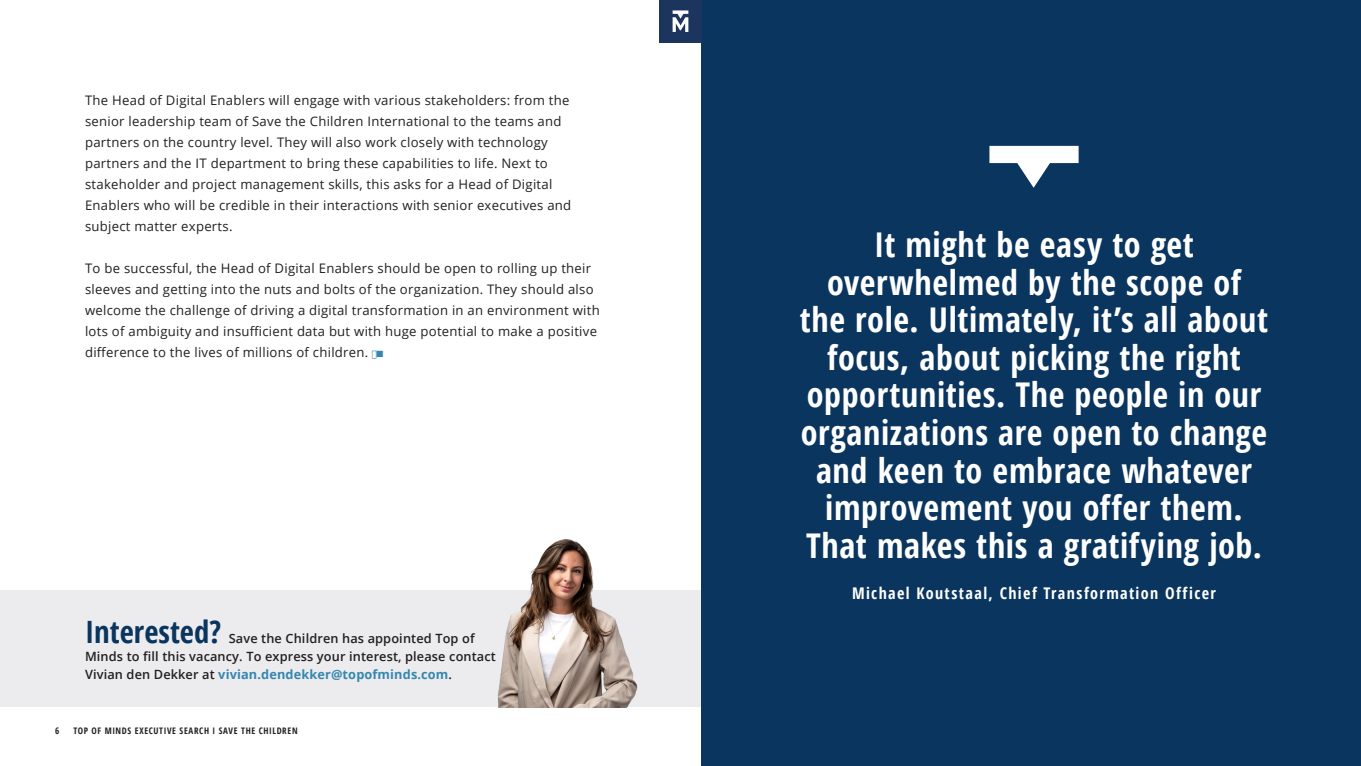
<style>
.page{position:relative;width:1361px;height:766px;background:#fff}
.page>*{position:absolute;margin:0;border:0;box-sizing:border-box;transform-origin:0 0}
.Page_header_kopie{font:700 condensed 34.05px/37.5px "Open Sans";letter-spacing:.02em;color:#fff;text-align:center}
.t1{font:700 condensed 30.75px "Open Sans";color:#0a355e}
.t2{font:700 condensed 16.12px "Open Sans";letter-spacing:.085em;color:#fff}
.t3{font:13.12px/21px "Open Sans";letter-spacing:.02em;color:#231f20}
.t4{font:600 12.75px/18px "Open Sans";letter-spacing:.01em;color:#231f20}
.t5{font:700 condensed 9px "Open Sans";letter-spacing:.07em;color:#231f20}
.s1{color:#3587b0}
.s2{font-weight:700;color:#3587b0}
</style>
<div class="page">
<div style="left:0;top:590px;width:702px;height:116px;background:#ececee"></div>
<div style="left:702px;top:0;width:659px;height:765px;background:#0a355e"></div>
<svg style="left:989px;top:145px;width:90px;height:43px"></svg>
<img style="left:497px;top:539px;width:141px;height:167px">
<div style="left:659px;top:0;width:43px;height:43px;background:#1c355e"></div>
<svg style="left:672px;top:10px;width:16px;height:22px"></svg>
<p class="t3" style="left:85px;top:89px;width:488px">The Head of Digital Enablers will engage with various stakeholders: from the senior leadership team of Save the Children International to the teams and partners on the country level. They will also work closely with technology partners and the IT department to bring these capabilities to life. Next to stakeholder and project management skills, this asks for a Head of Digital Enablers who will be credible in their interactions with senior executives and subject matter experts.</p>
<p class="t3" style="left:85px;top:257px;width:516px">To be successful, the Head of Digital Enablers should be open to rolling up their sleeves and getting into the nuts and bolts of the organization. They should also welcome the challenge of driving a digital transformation in an environment with lots of ambiguity and insufficient data but with huge potential to make a positive difference to the lives of millions of children. <span class="s1">■■</span></p>
<p class="t1" style="left:85px;top:609px;width:138px">Interested?</p>
<p class="t4" style="left:85px;top:628px;width:412px;text-indent:144px">Save the Children has appointed Top of<br>Minds to fill this vacancy. To express your interest, please contact<br>Vivian den Dekker at <span class="s2">vivian.dendekker@topofminds.com</span>.</p>
<p class="t5" style="left:55px;top:724px;width:6px">6</p>
<p class="t5" style="left:73px;top:724px;width:226px">TOP OF MINDS EXECUTIVE SEARCH I SAVE THE CHILDREN</p>
<p class="Page_header_kopie" style="left:800px;top:225px;width:470px">It might be easy to get overwhelmed by the scope of<br>the role. Ultimately, it’s all about focus, about picking the right opportunities. The people in our organizations are open to change and keen to embrace whatever improvement you offer them.<br>That makes this a gratifying job.</p>
<p class="t2" style="left:852px;top:582px;width:365px">Michael Koutstaal, Chief Transformation Officer</p>
</div>
